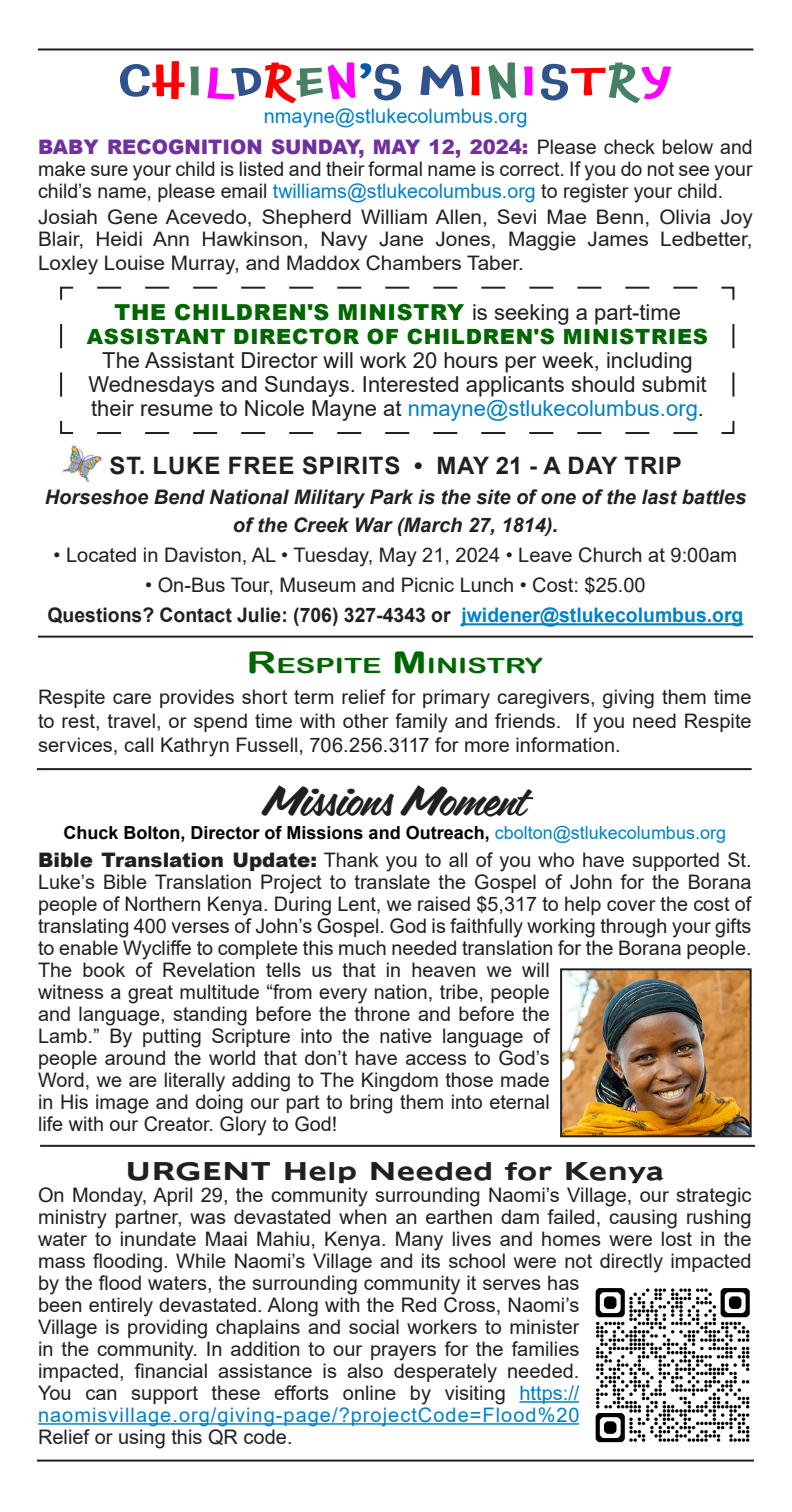
<style>
.page{position:relative;width:792px;height:1512px;background:#fff}
.page>*{position:absolute;margin:0;border:0;box-sizing:border-box;transform-origin:0 0}
.t1{font:500 42px "Chaloops";letter-spacing:.015em;color:#30538d;scale:1.41 1}
.t2{font:42px "Coffee Service";color:#231f20}
.t3{font:700 24px "Arial";letter-spacing:.035em;color:#231f20}
.t4{font:700 22.4px "Adams Extended";color:#231f20;scale:.8 1}
.t5{font:22px/24px "Arial";color:#231f20;text-align:center}
.t6{font:900 22px "Arial";letter-spacing:.035em;color:#060}
.t7{font:900 21px "Arial";letter-spacing:.035em;color:#060}
.t8{font:21px "Arial Rounded MT Bold";color:#060;scale:1.39 1}
.t9{font:20px/22px "Arial";color:#231f20;text-align:justify}
.t10{font:20px/22px "Arial";color:#231f20;scale:1.04 1}
.t11{font:italic 700 20px/28px "Arial";color:#231f20;text-align:center}
.t12{font:700 20px "Arial";color:#231f20}
.t13{font:20px "Arial";color:#0082c3}
.t14{font:700 18px "Arial";color:#000001}
.s1{color:#f00}
.s2{color:#478063}
.s3{color:#f0f}
.s4{color:#015aaa}
.s5{font-weight:900;color:#7030a0}
.s6{color:#0082c3}
.s7{font-weight:400;color:#231f20}
.s8{font-size:30px}
.s9{font-size:40px}
.s10{font-weight:400;color:#0082c3}
.s11{font-weight:900}
</style>
<div class="page">
<svg style="left:60px;top:286px;width:675px;height:148px"></svg>
<hr style="left:38px;top:48px;width:715px;height:2px;background:#231f20">
<hr style="left:37px;top:1460px;width:717px;height:2px;background:#231f20">
<img style="left:62px;top:445px;width:40px;height:38px">
<hr style="left:461px;top:623px;width:282px;height:2px;background:#0082c3">
<hr style="left:40px;top:1145px;width:715px;height:2px;background:#231f20">
<hr style="left:37px;top:768px;width:715px;height:2px;background:#231f20">
<img style="left:563px;top:971px;width:186px;height:163px">
<div style="left:560px;top:968px;width:192px;height:169px;border:2px solid #231f20"></div>
<hr style="left:519px;top:1401px;width:60px;height:2px;background:#0082c3">
<hr style="left:38px;top:1423px;width:541px;height:2px;background:#0082c3">
<hr style="left:38px;top:636px;width:715px;height:2px;background:#231f20">
<img style="left:595px;top:1288px;width:155px;height:155px">
<p class="t1" style="left:119px;top:49px;width:394px">C<span class="s1">H</span><span class="s2">I</span><span class="s3">L</span>D<span class="s1">R</span><span class="s2">E</span><span class="s3">N</span><span class="s4">’</span>S M<span class="s1">I</span><span class="s2">N</span><span class="s3">I</span>S<span class="s1">T</span><span class="s2">R</span><span class="s3">Y</span></p>
<p class="t13" style="left:264px;top:103px;width:265px">nmayne@stlukecolumbus.org</p>
<p class="t9" style="left:38px;top:136px;width:716px"><span class="s5">BABY RECOGNITION SUNDAY, MAY 12, 2024:</span> Please check below and make sure your child is listed and their formal name is correct. If you do not see your child’s name, please email <span class="s6">twilliams@stlukecolumbus.org</span> to register your child.</p>
<p class="t10" style="left:38px;top:206px;width:689px">Josiah Gene Acevedo, Shepherd William Allen, Sevi Mae Benn, Olivia Joy<br>Blair, Heidi Ann Hawkinson, Navy Jane Jones, Maggie James Ledbetter,</p>
<p class="t10" style="left:38px;top:252px;width:469px">Loxley Louise Murray, and Maddox Chambers Taber.</p>
<p class="t6" style="left:114px;top:297px;width:568px">THE CHILDREN'S MINISTRY <span class="s7">is seeking a part-time</span></p>
<p class="t7" style="left:87px;top:322px;width:623px">ASSISTANT DIRECTOR OF CHILDREN'S MINISTRIES</p>
<p class="t5" style="left:88px;top:349px;width:620px">The Assistant Director will work 20 hours per week, including<br>Wednesdays and Sundays. Interested applicants should submit their resume to Nicole Mayne at <span class="s6">nmayne@stlukecolumbus.org</span>.</p>
<p class="t3" style="left:110px;top:449px;width:574px">ST. LUKE FREE SPIRITS • MAY 21 - A DAY TRIP</p>
<p class="t11" style="left:45px;top:484px;width:703px">Horseshoe Bend National Military Park is the site of one of the last battles of the Creek War (March 27, 1814).</p>
<p class="t9" style="left:54px;top:544px;width:685px">• Located in Daviston, AL • Tuesday, May 21, 2024 • Leave Church at 9:00am</p>
<p class="t9" style="left:145px;top:574px;width:502px">• On-Bus Tour, Museum and Picnic Lunch • Cost: $25.00</p>
<p class="t12" style="left:47px;top:601px;width:697px">Questions? Contact Julie: (706) 327-4343 or <span class="s6">jwidener@stlukecolumbus.org</span></p>
<p class="t8" style="left:246px;top:653px;width:215px"><span class="s8">R</span>ESPITE <span class="s8">M</span>INISTRY</p>
<p class="t9" style="left:38px;top:684px;width:715px;line-height:24px">Respite care provides short term relief for primary caregivers, giving them time to rest, travel, or spend time with other family and friends. If you need Respite services, call Kathryn Fussell, 706.256.3117 for more information.</p>
<p class="t2" style="left:264px;top:773px;width:264px">Missions Mome<span class="s9">nt</span></p>
<p class="t14" style="left:64px;top:820px;width:664px">Chuck Bolton, Director of Missions and Outreach, <span class="s10">cbolton@stlukecolumbus.org</span></p>
<p class="t9" style="left:38px;top:849px;width:715px"><span class="s11">Bible Translation Update:</span> Thank you to all of you who have supported St.<br>Luke’s Bible Translation Project to translate the Gospel of John for the Borana people of Northern Kenya. During Lent, we raised $5,317 to help cover the cost of translating 400 verses of John’s Gospel. God is faithfully working through your gifts to enable Wycliffe to complete this much needed translation for the Borana people.</p>
<p class="t9" style="left:38px;top:959px;width:513px">The book of Revelation tells us that in heaven we will witness a great multitude “from every nation, tribe, people and language, standing before the throne and before the Lamb.” By putting Scripture into the native language of people around the world that don’t have access to God’s Word, we are literally adding to The Kingdom those made in His image and doing our part to bring them into eternal life with our Creator. Glory to God!</p>
<p class="t4" style="left:125px;top:1156px;width:675px">URGENT Help Needed for Kenya</p>
<p class="t9" style="left:38px;top:1184px;width:715px;text-align:left">On Monday, April 29, the community surrounding Naomi’s Village, our strategic ministry partner, was devastated when an earthen dam failed, causing rushing water to inundate Maai Mahiu, Kenya. Many lives and homes were lost in the mass flooding. While Naomi’s Village and its school were not directly impacted by the flood waters, the surrounding community it serves has<br>been entirely devastated. Along with the Red Cross, Naomi’s<br>Village is providing chaplains and social workers to minister<br>in the community. In addition to our prayers for the families<br>impacted, financial assistance is also desperately needed.<br>You can support these efforts online by visiting <span class="s6">https:// naomisvillage.org/giving-page/?projectCode=Flood%20<br></span>Relief or using this QR code.</p>
</div>
